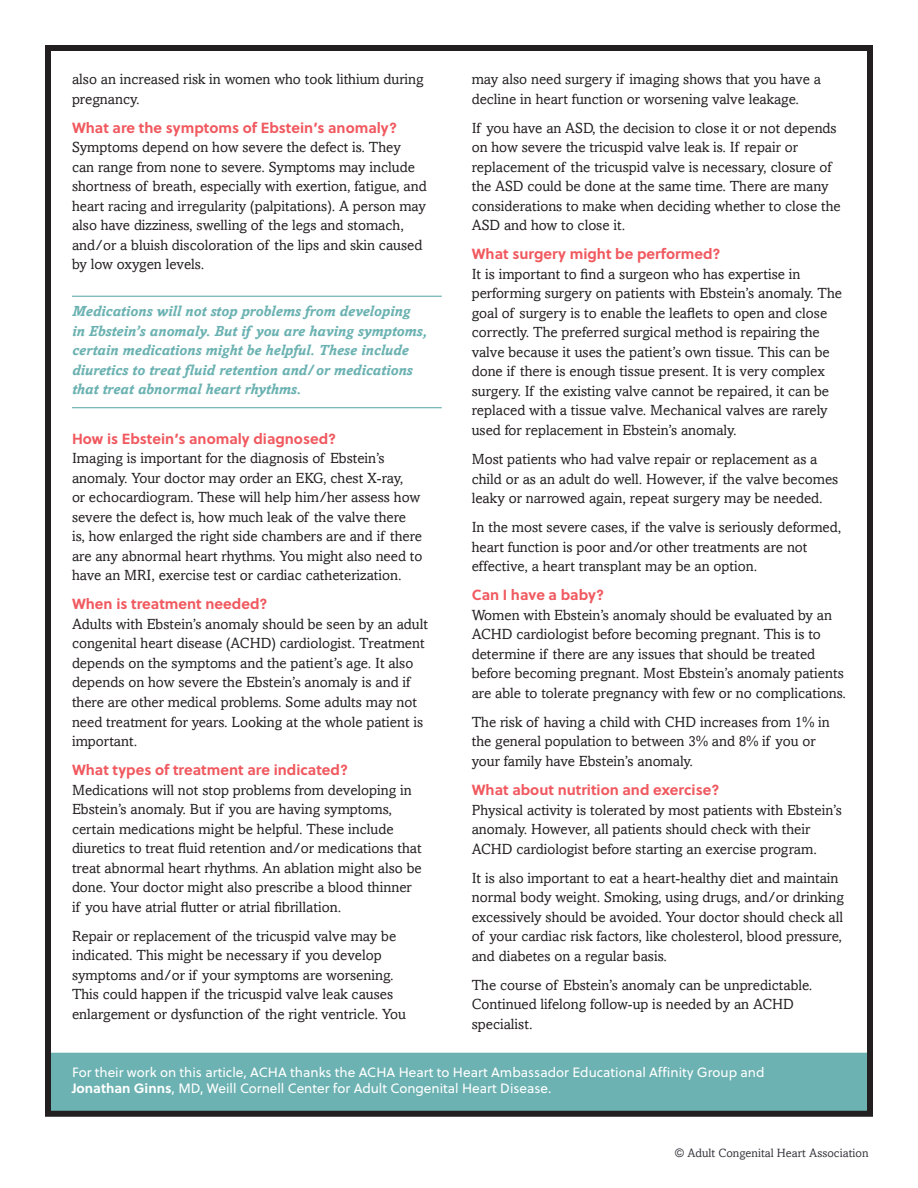
<style>
.page{position:relative;width:918px;height:1188px;background:#fff}
.page>*{position:absolute;margin:0;border:0;box-sizing:border-box;transform-origin:0 0}
.t1{font:14.7px/19.5px "Amasis";color:#231f20}
.t2{font:italic 700 14.7px/19.5px "Amasis";color:#6cb2b2}
.t3{font:700 14.7px "Soleil";color:#f0595f}
.t4{font:13.5px/16.5px "Soleil";color:#fff}
.t5{font:12px "Amasis";color:#38353d}
.s1{font-weight:700}
</style>
<div class="page">
<div style="left:45px;top:1053px;width:828px;height:60px;background:#6cb2b2"></div>
<div style="left:45px;top:45px;width:828px;height:1072px;border:6px solid #231f20"></div>
<hr style="left:72px;top:296px;width:370px;height:1px;background:#6cb2b2">
<hr style="left:72px;top:407px;width:370px;height:1px;background:#6cb2b2">
<p class="t1" style="left:72px;top:69px;width:353px">also an increased risk in women who took lithium during pregnancy.</p>
<p class="t3" style="left:72px;top:116px;width:327px">What are the symptoms of Ebstein’s anomaly?</p>
<p class="t1" style="left:72px;top:138px;width:356px">Symptoms depend on how severe the defect is. They can range from none to severe. Symptoms may include shortness of breath, especially with exertion, fatigue, and heart racing and irregularity (palpitations). A person may also have dizziness, swelling of the legs and stomach, and/or a bluish discoloration of the lips and skin caused by low oxygen levels.</p>
<p class="t2" style="left:72px;top:301px;width:356px">Medications will not stop problems from developing<br>in Ebstein’s anomaly. But if you are having symptoms, certain medications might be helpful. These include diuretics to treat fluid retention and/or medications that treat abnormal heart rhythms.</p>
<p class="t3" style="left:72px;top:427px;width:266px">How is Ebstein’s anomaly diagnosed?</p>
<p class="t1" style="left:72px;top:449px;width:352px">Imaging is important for the diagnosis of Ebstein’s anomaly. Your doctor may order an EKG, chest X-ray,<br>or echocardiogram. These will help him/her assess how severe the defect is, how much leak of the valve there is, how enlarged the right side chambers are and if there are any abnormal heart rhythms. You might also need to have an MRI, exercise test or cardiac catheterization.</p>
<p class="t3" style="left:72px;top:593px;width:197px">When is treatment needed?</p>
<p class="t1" style="left:72px;top:614px;width:358px">Adults with Ebstein’s anomaly should be seen by an adult congenital heart disease (ACHD) cardiologist. Treatment depends on the symptoms and the patient’s age. It also depends on how severe the Ebstein’s anomaly is and if there are other medical problems. Some adults may not need treatment for years. Looking at the whole patient is important.</p>
<p class="t3" style="left:72px;top:759px;width:278px">What types of treatment are indicated?</p>
<p class="t1" style="left:72px;top:780px;width:351px">Medications will not stop problems from developing in Ebstein’s anomaly. But if you are having symptoms, certain medications might be helpful. These include diuretics to treat fluid retention and/or medications that treat abnormal heart rhythms. An ablation might also be done. Your doctor might also prescribe a blood thinner if you have atrial flutter or atrial fibrillation.</p>
<p class="t1" style="left:72px;top:926px;width:335px">Repair or replacement of the tricuspid valve may be indicated. This might be necessary if you develop symptoms and/or if your symptoms are worsening.<br>This could happen if the tricuspid valve leak causes enlargement or dysfunction of the right ventricle. You</p>
<p class="t1" style="left:472px;top:69px;width:351px">may also need surgery if imaging shows that you have a decline in heart function or worsening valve leakage.</p>
<p class="t1" style="left:472px;top:118px;width:370px">If you have an ASD, the decision to close it or not depends on how severe the tricuspid valve leak is. If repair or replacement of the tricuspid valve is necessary, closure of the ASD could be done at the same time. There are many considerations to make when deciding whether to close the ASD and how to close it.</p>
<p class="t3" style="left:472px;top:243px;width:250px">What surgery might be performed?</p>
<p class="t1" style="left:472px;top:264px;width:372px">It is important to find a surgeon who has expertise in performing surgery on patients with Ebstein’s anomaly. The goal of surgery is to enable the leaflets to open and close correctly. The preferred surgical method is repairing the valve because it uses the patient’s own tissue. This can be done if there is enough tissue present. It is very complex surgery. If the existing valve cannot be repaired, it can be replaced with a tissue valve. Mechanical valves are rarely used for replacement in Ebstein’s anomaly.</p>
<p class="t1" style="left:472px;top:449px;width:368px">Most patients who had valve repair or replacement as a child or as an adult do well. However, if the valve becomes leaky or narrowed again, repeat surgery may be needed.</p>
<p class="t1" style="left:472px;top:517px;width:371px">In the most severe cases, if the valve is seriously deformed, heart function is poor and/or other treatments are not effective, a heart transplant may be an option.</p>
<p class="t3" style="left:472px;top:584px;width:134px">Can I have a baby?</p>
<p class="t1" style="left:472px;top:605px;width:376px">Women with Ebstein’s anomaly should be evaluated by an ACHD cardiologist before becoming pregnant. This is to determine if there are any issues that should be treated before becoming pregnant. Most Ebstein’s anomaly patients are able to tolerate pregnancy with few or no complications.</p>
<p class="t1" style="left:472px;top:712px;width:360px">The risk of having a child with CHD increases from 1% in the general population to between 3% and 8% if you or your family have Ebstein’s anomaly.</p>
<p class="t3" style="left:472px;top:778px;width:249px">What about nutrition and exercise?</p>
<p class="t1" style="left:472px;top:800px;width:372px">Physical activity is tolerated by most patients with Ebstein’s anomaly. However, all patients should check with their<br>ACHD cardiologist before starting an exercise program.</p>
<p class="t1" style="left:472px;top:868px;width:374px">It is also important to eat a heart-healthy diet and maintain normal body weight. Smoking, using drugs, and/or drinking excessively should be avoided. Your doctor should check all of your cardiac risk factors, like cholesterol, blood pressure, and diabetes on a regular basis.</p>
<p class="t1" style="left:472px;top:975px;width:342px">The course of Ebstein’s anomaly can be unpredictable.<br>Continued lifelong follow-up is needed by an ACHD specialist.</p>
<p class="t4" style="left:72px;top:1063px;width:694px">For their work on this article, ACHA thanks the ACHA Heart to Heart Ambassador Educational Affinity Group and<br><span class="s1">Jonathan Ginns</span>, MD, Weill Cornell Center for Adult Congenital Heart Disease.</p>
<p class="t5" style="left:675px;top:1146px;width:195px">© Adult Congenital Heart Association</p>
</div>
